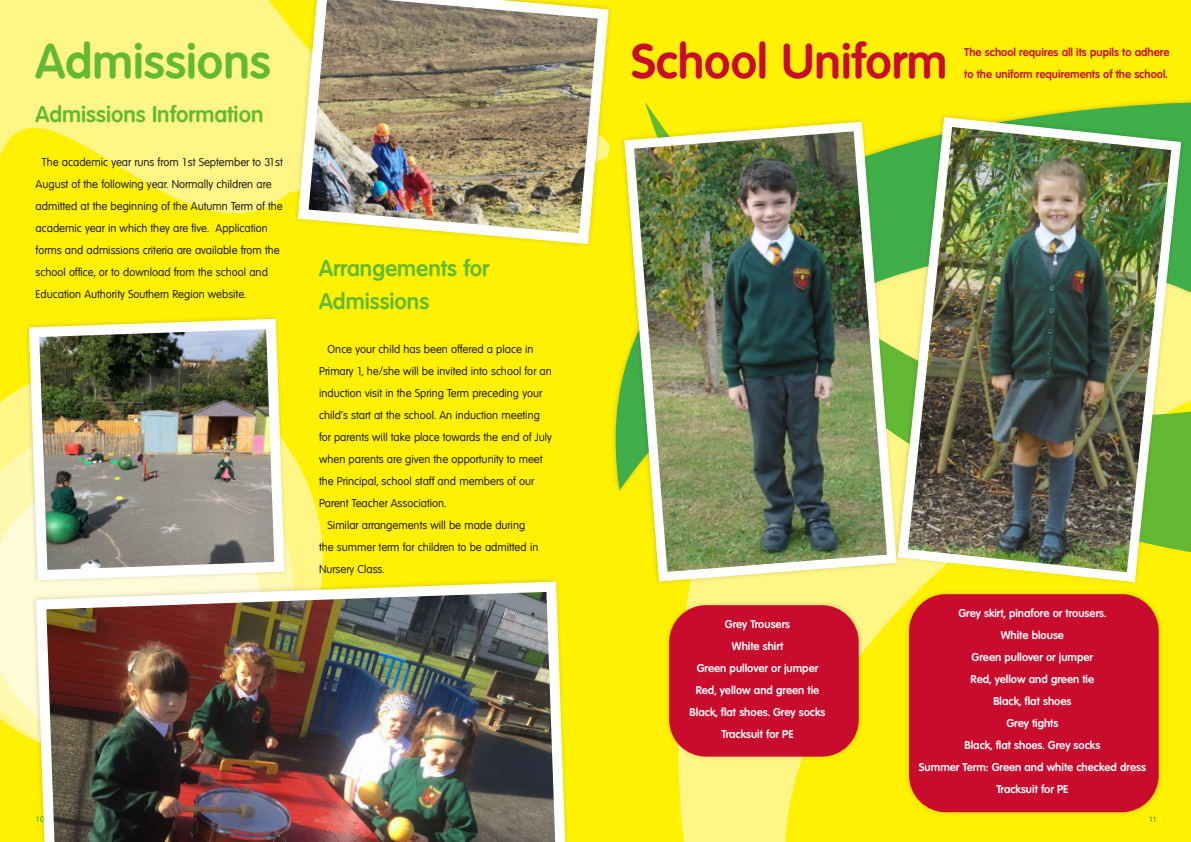
<style>
.page{position:relative;width:1191px;height:842px;background:#fff101}
.page>*{position:absolute;margin:0;border:0;box-sizing:border-box;transform-origin:0 0}
.t1{font:700 47px "Volkswagen Serial";color:#c90b2d}
.t2{font:700 47px "Volkswagen Serial";color:#63b933}
.t3{font:700 22px/33px "Volkswagen Serial";color:#63b933}
.t4{font:11px/22px "Volkswagen Serial";color:#231f20}
.t5{font:700 11px "Volkswagen Serial";color:#fff}
.t6{font:700 11px "Volkswagen Serial";color:#c90b2d}
.t7{font:8px "Helvetica";color:#3ca800}
</style>
<div class="page">
<svg style="left:0;top:386px;width:323px;height:190px"></svg>
<svg style="left:678px;top:587px;width:243px;height:255px"></svg>
<svg style="left:0;top:420px;width:293px;height:156px;background:#fff582"></svg>
<svg style="left:0;top:469px;width:30px;height:269px;background:#fff9c0"></svg>
<svg style="left:0;top:0;width:292px;height:214px;fill:#fff685"></svg>
<div style="left:664px;top:600px;width:200px;height:162px;background:#231f20;opacity:.2"></div>
<div style="left:669px;top:605px;width:189px;height:152px;background:#c90b2d;border-radius:37px"></div>
<div style="left:904px;top:589px;width:260px;height:228px;background:#231f20;opacity:.2"></div>
<div style="left:909px;top:594px;width:249px;height:218px;background:#c90b2d;border-radius:37px"></div>
<img style="left:292px;top:0;width:318px;height:245px">
<img style="left:24px;top:317px;width:266px;height:268px">
<img style="left:31px;top:576px;width:535px;height:266px">
<svg style="left:645px;top:102px;width:546px;height:451px"></svg>
<img style="left:619px;top:117px;width:273px;height:469px">
<img style="left:893px;top:112px;width:293px;height:475px">
<p class="t2" style="left:36px;top:33px;width:237px">Admissions</p>
<p class="t3" style="left:36px;top:98px;width:229px">Admissions Information</p>
<p class="t4" style="left:36px;top:151px;width:249px;text-indent:6px">The academic year runs from 1st September to 31st August of the following year. Normally children are admitted at the beginning of the Autumn Term of the academic year in which they are five. Application forms and admissions criteria are available from the school office, or to download from the school and Education Authority Southern Region website.</p>
<p class="t3" style="left:319px;top:252px;width:172px">Arrangements for<br>Admissions</p>
<p class="t4" style="left:319px;top:338px;width:234px;text-indent:9px">Once your child has been offered a place in Primary 1, he/she will be invited into school for an induction visit in the Spring Term preceding your child’s start at the school. An induction meeting for parents will take place towards the end of July when parents are given the opportunity to meet the Principal, school staff and members of our Parent Teacher Association.</p>
<p class="t4" style="left:319px;top:514px;width:221px;text-indent:9px">Similar arrangements will be made during the summer term for children to be admitted in<br>Nursery Class.</p>
<p class="t1" style="left:631px;top:33px;width:318px">School Uniform</p>
<p class="t6" style="left:964px;top:45px;width:207px">The school requires all its pupils to adhere</p>
<p class="t6" style="left:964px;top:67px;width:205px">to the uniform requirements of the school.</p>
<p class="t5" style="left:725px;top:617px;width:67px">Grey Trousers</p>
<p class="t5" style="left:732px;top:639px;width:53px">White shirt</p>
<p class="t5" style="left:697px;top:661px;width:123px">Green pullover or jumper</p>
<p class="t5" style="left:695px;top:683px;width:125px">Red, yellow and green tie</p>
<p class="t5" style="left:689px;top:705px;width:137px">Black, flat shoes. Grey socks</p>
<p class="t5" style="left:721px;top:727px;width:74px">Tracksuit for PE</p>
<p class="t5" style="left:958px;top:606px;width:149px">Grey skirt, pinafore or trousers.</p>
<p class="t5" style="left:1000px;top:628px;width:65px">White blouse</p>
<p class="t5" style="left:971px;top:650px;width:123px">Green pullover or jumper</p>
<p class="t5" style="left:970px;top:672px;width:125px">Red, yellow and green tie</p>
<p class="t5" style="left:993px;top:694px;width:80px">Black, flat shoes</p>
<p class="t5" style="left:1006px;top:716px;width:54px">Grey tights</p>
<p class="t5" style="left:964px;top:738px;width:137px">Black, flat shoes. Grey socks</p>
<p class="t5" style="left:918px;top:760px;width:229px">Summer Term: Green and white checked dress</p>
<p class="t5" style="left:996px;top:782px;width:74px">Tracksuit for PE</p>
<p class="t7" style="left:36px;top:813px;width:10px">10</p>
<p class="t7" style="left:1148px;top:813px;width:10px">11</p>
</div>
